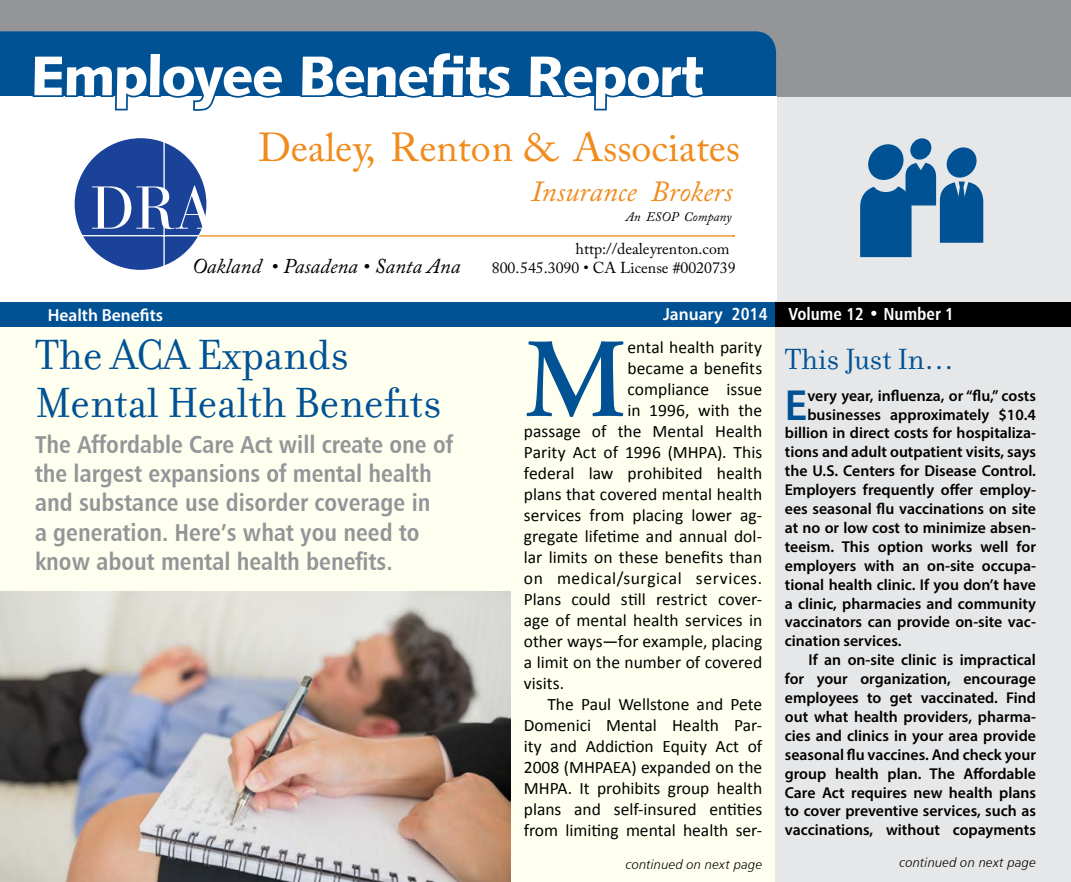
<style>
.page{position:relative;width:1071px;height:882px;background:#fff}
.page>*{position:absolute;margin:0;border:0;box-sizing:border-box;transform-origin:0 0}
.t1{font:600 112.52px "Adobe Garamond Pro";color:#005295}
.t2{font:56px "Humanist 531 BT Black A";letter-spacing:-.025em;color:#fff}
.t3{font:45.5px/47.2px "Filosofia";color:#005295}
.t4{font:600 43.75px "Myriad Pro";color:#005295}
.t5{font:40.25px "Adobe Caslon Pro";color:#f08b1c}
.t6{font:31.5px "Filosofia";color:#005295}
.t7{font:italic 29.05px "Adobe Caslon Pro";color:#f08b1c}
.t8{font:24.5px/29.4px "Humanist 777 BT Bold Condensed B";color:#939598}
.t9{font:italic 21px "Adobe Caslon Pro";color:#000}
.t10{font:17.5px "Calibri";color:#000}
.t11{font:17.5px "Humanist 777 BT Bold Condensed B";color:#fff}
.t12{font:17.5px "Calibri";letter-spacing:.035em;color:#000}
.t13{font:600 17.5px "Myriad Pro";color:#fff}
.t14{font:600 15.75px "Myriad Pro";color:#000}
.t15{font:15.75px "Adobe Caslon Pro";color:#000}
.t16{font:13.12px "Humanist 777 BT Light Italic B";letter-spacing:.015em;color:#000}
.t17{font:italic 13.12px "Adobe Caslon Pro";color:#000}
.s1{font-family:"Myriad Pro";font-weight:600}
</style>
<div class="page">
<div style="left:1px;top:1px;width:1070px;height:881px;background:#fffff0"></div>
<div style="left:776px;top:75px;width:295px;height:807px;background:#e6e7e8"></div>
<div style="left:0;top:0;width:1071px;height:96px;background:#939598"></div>
<div style="left:0;top:31px;width:776px;height:65px;background:#005295"></div>
<div style="left:0;top:96px;width:776px;height:205px;background:#fff"></div>
<svg style="left:910px;top:138px;width:22px;height:22px"></svg>
<svg style="left:860px;top:144px;width:123px;height:113px"></svg>
<div style="left:0;top:303px;width:776px;height:24px;background:#005295"></div>
<div style="left:776px;top:303px;width:295px;height:24px;background:#000"></div>
<svg style="left:31px;top:50px;width:254px;height:61px"></svg>
<div style="left:299px;top:50px;width:215px;height:48px;background:#005295"></div>
<svg style="left:527px;top:53px;width:180px;height:58px"></svg>
<img style="left:0;top:592px;width:511px;height:290px">
<div style="left:75px;top:138px;width:131px;height:132px;background:#1a4298;border-radius:50%"></div>
<hr style="left:77px;top:235px;width:132px;height:1px;background:#fff">
<hr style="left:163px;top:215px;width:2px;height:53px;background:#fff">
<hr style="left:163px;top:139px;width:2px;height:52px;background:#fff">
<svg style="left:92px;top:186px;width:643px;height:51px"></svg>
<h2 class="t2" style="left:31px;top:40px;width:674px">Employee Benefits Report</h2>
<h3 class="t5" style="left:258px;top:123px;width:484px">Dealey, Renton &amp; Associates</h3>
<h3 class="t7" style="left:531px;top:174px;width:203px">Insurance Broker s</h3>
<p class="t17" style="left:626px;top:209px;width:107px">An ESOP Compan y</p>
<p class="t15" style="left:576px;top:239px;width:156px">http://deale yrenton.com</p>
<h3 class="t9" style="left:192px;top:253px;width:270px">Oakland • Pasadena • Santa Ana</h3>
<p class="t15" style="left:492px;top:258px;width:245px">800. 545.3090 • CA License #0020739</p>
<p class="t13" style="left:48px;top:304px;width:117px">Health Benefits</p>
<p class="t11" style="left:663px;top:303px;width:293px"><span class="s1">January</span> 2014 Volume 12 • Number 1</p>
<h3 class="t3" style="left:35px;top:332px;width:408px">The ACA Expands<br>Mental Health Benefits</h3>
<h3 class="t8" style="left:35px;top:429px;width:420px">The Affordable Care Act will create one of the largest expansions of mental health and substance use disorder coverage in<br>a generation. Here’s what you need to know about mental health benefits.</h3>
<h1 class="t1" style="left:524px;top:315px;width:105px">M</h1>
<p class="t10" style="left:627px;top:336px;width:136px">ental health parity</p>
<p class="t10" style="left:627px;top:357px;width:136px">became a benefits</p>
<p class="t10" style="left:627px;top:378px;width:136px">compliance issue</p>
<p class="t10" style="left:627px;top:399px;width:136px">in 1996, with the</p>
<p class="t10" style="left:524px;top:420px;width:240px">passage of the Mental Health</p>
<p class="t10" style="left:524px;top:441px;width:240px">Parity Act of 1996 (MHPA). This</p>
<p class="t10" style="left:524px;top:462px;width:240px">federal law prohibited health</p>
<p class="t10" style="left:524px;top:483px;width:240px">plans that covered mental health</p>
<p class="t10" style="left:524px;top:504px;width:240px">services from placing lower ag-</p>
<p class="t10" style="left:524px;top:525px;width:240px">gregate lifetime and annual dol-</p>
<p class="t10" style="left:524px;top:546px;width:240px">lar limits on these benefits than</p>
<p class="t12" style="left:524px;top:567px;width:240px">on medical/surgical services.</p>
<p class="t10" style="left:524px;top:588px;width:240px">Plans could still restrict cover-</p>
<p class="t10" style="left:524px;top:609px;width:240px">age of mental health services in</p>
<p class="t10" style="left:524px;top:630px;width:240px">other ways—for example, placing</p>
<p class="t10" style="left:524px;top:651px;width:240px">a limit on the number of covered</p>
<p class="t10" style="left:524px;top:672px;width:42px">visits.</p>
<p class="t10" style="left:547px;top:693px;width:216px">The Paul Wellstone and Pete</p>
<p class="t10" style="left:524px;top:714px;width:240px">Domenici Mental Health Par-</p>
<p class="t10" style="left:524px;top:735px;width:240px">ity and Addiction Equity Act of</p>
<p class="t10" style="left:524px;top:756px;width:240px">2008 (MHPAEA) expanded on the</p>
<p class="t10" style="left:524px;top:777px;width:240px">MHPA. It prohibits group health</p>
<p class="t10" style="left:524px;top:798px;width:240px">plans and self-insured entities</p>
<p class="t10" style="left:524px;top:819px;width:240px">from limiting mental health ser-</p>
<h3 class="t6" style="left:785px;top:342px;width:171px">This Just In…</h3>
<h3 class="t4" style="left:785px;top:377px;width:24px">E</h3>
<p class="t14" style="left:807px;top:385px;width:230px">very year, influenza, or “flu,” costs</p>
<p class="t14" style="left:807px;top:404px;width:230px">businesses approximately $10.4</p>
<p class="t14" style="left:785px;top:423px;width:253px">billion in direct costs for hospitaliza-</p>
<p class="t14" style="left:785px;top:442px;width:253px">tions and adult outpatient visits, says</p>
<p class="t14" style="left:785px;top:461px;width:253px">the U.S. Centers for Disease Control.</p>
<p class="t14" style="left:785px;top:480px;width:253px">Employers frequently offer employ-</p>
<p class="t14" style="left:785px;top:499px;width:253px">ees seasonal flu vaccinations on site</p>
<p class="t14" style="left:785px;top:518px;width:253px">at no or low cost to minimize absen-</p>
<p class="t14" style="left:785px;top:537px;width:253px">teeism. This option works well for</p>
<p class="t14" style="left:785px;top:555px;width:253px">employers with an on-site occupa-</p>
<p class="t14" style="left:785px;top:574px;width:253px">tional health clinic. If you don’t have</p>
<p class="t14" style="left:785px;top:593px;width:253px">a clinic, pharmacies and community</p>
<p class="t14" style="left:785px;top:612px;width:253px">vaccinators can provide on-site vac-</p>
<p class="t14" style="left:785px;top:631px;width:118px">cination services.</p>
<p class="t14" style="left:808px;top:650px;width:229px">If an on-site clinic is impractical</p>
<p class="t14" style="left:785px;top:669px;width:253px">for your organization, encourage</p>
<p class="t14" style="left:785px;top:688px;width:253px">employees to get vaccinated. Find</p>
<p class="t14" style="left:785px;top:707px;width:253px">out what health providers, pharma-</p>
<p class="t14" style="left:785px;top:726px;width:253px">cies and clinics in your area provide</p>
<p class="t14" style="left:785px;top:744px;width:253px">seasonal flu vaccines. And check your</p>
<p class="t14" style="left:785px;top:763px;width:253px">group health plan. The Affordable</p>
<p class="t14" style="left:785px;top:782px;width:253px">Care Act requires new health plans</p>
<p class="t14" style="left:785px;top:801px;width:253px">to cover preventive services, such as</p>
<p class="t14" style="left:785px;top:820px;width:253px">vaccinations, without copayments</p>
<p class="t16" style="left:626px;top:857px;width:138px">continued on next page</p>
<p class="t16" style="left:900px;top:855px;width:138px">continued on next page</p>
</div>
